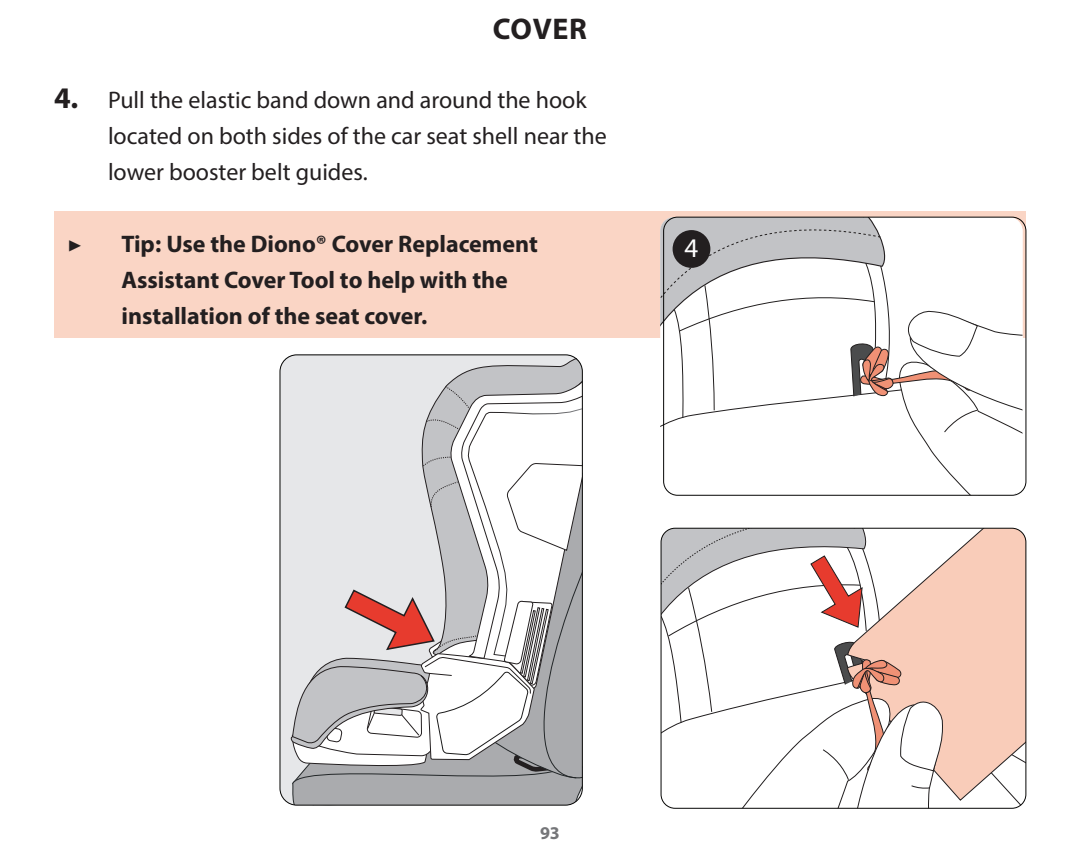
<style>
.page{position:relative;width:1080px;height:864px;background:#fff}
.page>*{position:absolute;margin:0;border:0;box-sizing:border-box;transform-origin:0 0}
.t1{font:700 30px "Myriad Pro";letter-spacing:.02em;color:#231f20}
.t2{font:27px "Myriad Pro";color:#fff}
.t3{font:24px/36px "Myriad Pro";color:#231f20}
.t4{font:700 24px/36px "Myriad Pro";color:#231f20}
.t5{font:24px "Minion Pro";color:#231f20}
.t6{font:700 18px "Myriad Pro";color:#757679}
.s1{font-weight:700;font-size:30px}
</style>
<div class="page">
<div style="left:54px;top:211px;width:972px;height:127px;background:#fad5c5"></div>
<svg style="left:280px;top:354px;width:295px;height:450px;background:#d6d7d8"></svg>
<svg style="left:421px;top:357px;width:160px;height:12px;background:#d4d5d7"></svg>
<svg style="left:291px;top:369px;width:291px;height:436px"></svg>
<div style="left:891px;top:217px;width:132px;height:45px;background:#fff"></div>
<svg style="left:660px;top:217px;width:221px;height:210px;background:#c6c7c9"></svg>
<svg style="left:673px;top:262px;width:350px;height:233px"></svg>
<div style="left:663px;top:217px;width:363px;height:279px;border:1px solid #050504;border-radius:14px"></div>
<div style="left:661px;top:528px;width:186px;height:19px;background:#c2c3c6"></div>
<svg style="left:847px;top:528px;width:179px;height:273px"></svg>
<svg style="left:661px;top:547px;width:282px;height:261px"></svg>
<div style="left:661px;top:528px;width:365px;height:281px;border:1px solid #050504;border-radius:14px"></div>
<div style="left:673px;top:230px;width:37px;height:38px;background:#231f20;border-radius:50%"></div>
<p class="t1" style="left:493px;top:10px;width:96px">COVER</p>
<p class="t3" style="left:108px;top:82px;width:500px;text-indent:-54px"><span class="s1">4.</span> Pull the elastic band down and around the hook located on both sides of the car seat shell near the lower booster belt guides.</p>
<p class="t5" style="left:67px;top:228px;width:16px">▶</p>
<p class="t4" style="left:121px;top:225px;width:418px">Tip: Use the Diono® Cover Replacement<br>Assistant Cover Tool to help with the installation of the seat cover.</p>
<p class="t2" style="left:684px;top:232px;width:15px">4</p>
<p class="t6" style="left:540px;top:821px;width:21px">93</p>
</div>
